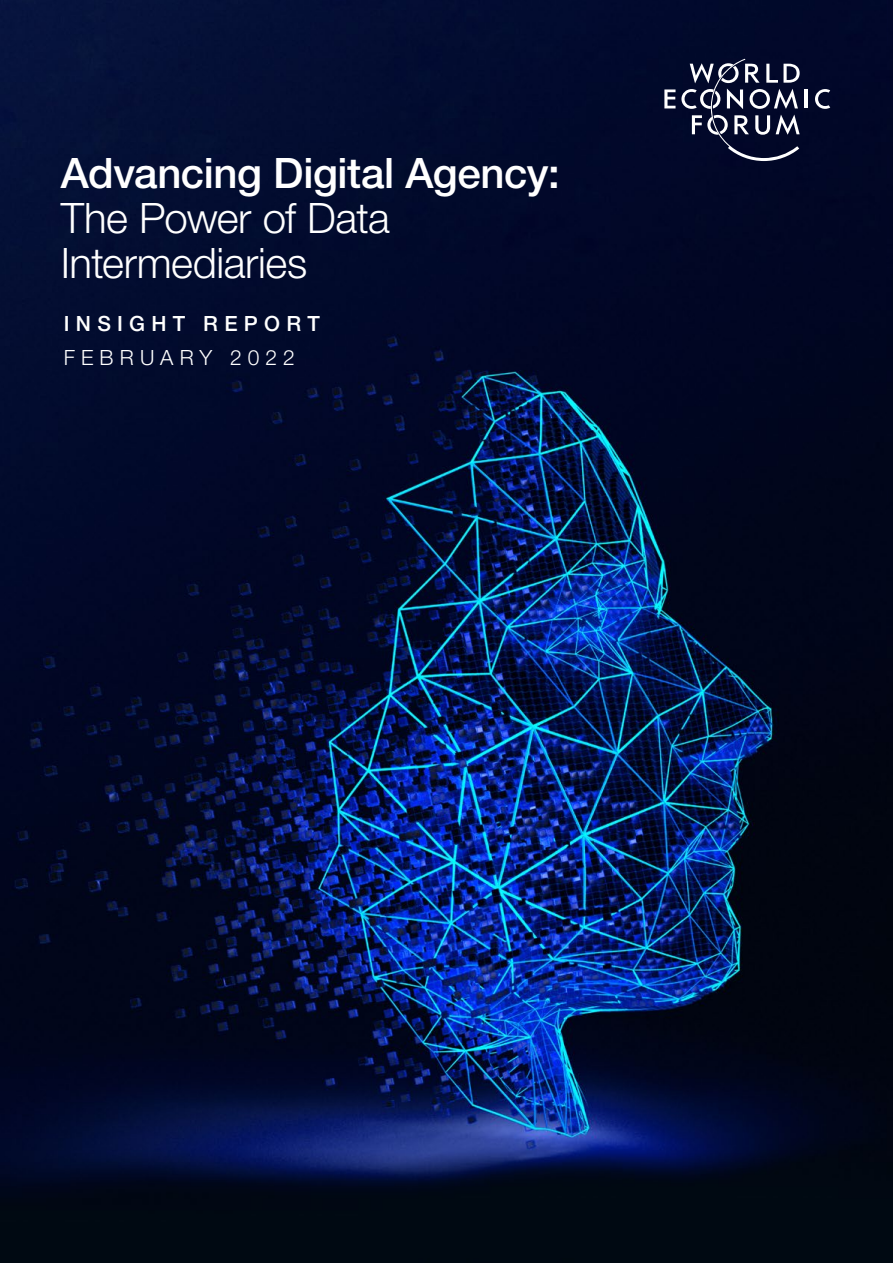
<style>
.page{position:relative;width:893px;height:1263px;background:#fff}
.page>*{position:absolute;margin:0;border:0;box-sizing:border-box;transform-origin:0 0}
.t1{font:300 42px/45px "Helvetica Neue LT Pro";letter-spacing:-.01em;color:#fff}
.t2{font:500 42px "Helvetica Neue LT Pro";letter-spacing:-.01em;color:#fff}
.t3{font:500 21px "Helvetica Neue LT Pro";letter-spacing:.3em;color:#fff}
.t4{font:300 21px "Helvetica Neue LT Pro";letter-spacing:.285em;color:#fff}
</style>
<div class="page">
<img style="left:0;top:0;width:893px;height:1263px">
<svg style="left:664px;top:89px;width:11px;height:19px"></svg>
<hr style="left:805px;top:89px;width:3px;height:19px;background:#fff">
<svg style="left:815px;top:89px;width:15px;height:20px"></svg>
<svg style="left:681px;top:59px;width:119px;height:102px;background:#343954"></svg>
<p class="t2" style="left:61px;top:148px;width:500px">Advancing Digital Agency:</p>
<p class="t1" style="left:61px;top:195px;width:331px">The Power of Data<br>Intermediaries</p>
<p class="t3" style="left:64px;top:311px;width:258px">INSIGHT REPORT</p>
<p class="t4" style="left:64px;top:345px;width:233px">FEBRUARY 2022</p>
</div>
